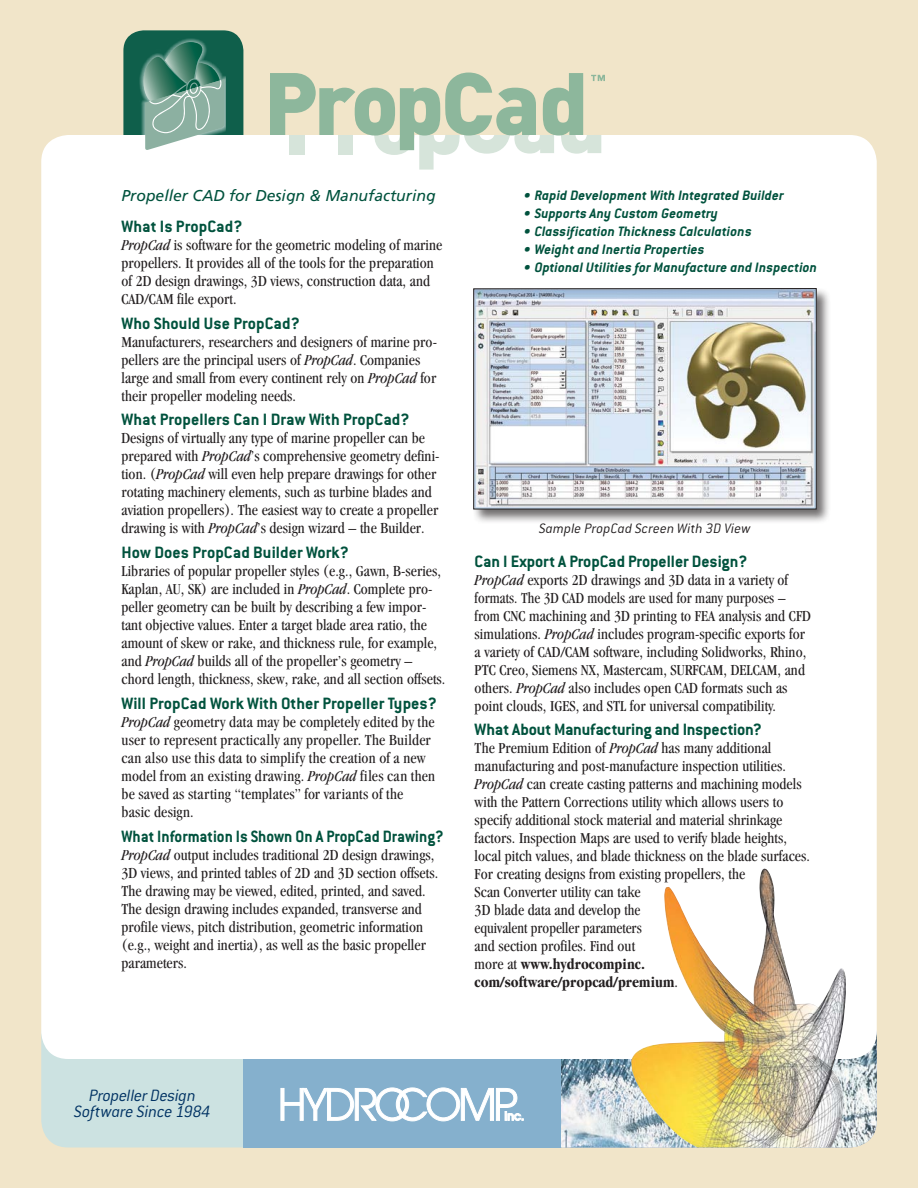
<style>
.page{position:relative;width:918px;height:1188px;background:#f1e5c9}
.page>*{position:absolute;margin:0;border:0;box-sizing:border-box;transform-origin:0 0}
.t1{font:700 18px "Conduit ITC";letter-spacing:.005em;color:#00523d}
.t2{font:700 18px "Conduit ITC";letter-spacing:.005em;color:#00523d;scale:.94 1}
.t3{font:700 18px "Conduit ITC";letter-spacing:-.015em;color:#00523d}
.t4{font:italic 300 18px/16.5px "Conduit ITC";letter-spacing:-.01em;color:#003263;text-align:center}
.t5{font:condensed 15.75px/18px "Garamond";letter-spacing:.005em;color:#231f20}
.t6{font:italic 15.75px "Freeway Roman";color:#00523d}
.t7{font:italic 700 15px "Conduit ITC";letter-spacing:.01em;color:#00523d}
.t8{font:italic 300 15px "Conduit ITC";letter-spacing:.01em;color:#231f20}
.s1{font-style:italic}
.s2{font-weight:700}
</style>
<div class="page">
<img style="left:560px;top:1037px;width:317px;height:111px">
<div style="left:41px;top:1009px;width:246px;height:138px;background:#cce2e1;border-radius:27px"></div>
<div style="left:243px;top:1059px;width:317px;height:89px;background:#85b0cd"></div>
<svg style="left:281px;top:1088px;width:242px;height:33px"></svg>
<div style="left:123px;top:30px;width:120px;height:140px;background:#0f5f4b;border-radius:20px"></div>
<div style="left:41px;top:135px;width:836px;height:924px;background:#fff;border-radius:27px"></div>
<img style="left:631px;top:869px;width:215px;height:279px">
<div style="left:472px;top:287px;width:360px;height:237px;background:#231f20;opacity:.65"></div>
<img style="left:476px;top:290px;width:338px;height:217px">
<svg style="left:270px;top:73px;width:335px;height:97px"></svg>
<svg style="left:140px;top:38px;width:86px;height:97px"></svg>
<svg style="left:142px;top:42px;width:82px;height:108px"></svg>
<p class="t6" style="left:122px;top:187px;width:316px">Propeller CAD for Design &amp; Manufacturing</p>
<p class="t1" style="left:122px;top:216px;width:123px">What Is PropCad?</p>
<p class="t5" style="left:121px;top:236px;width:322px"><span class="s1">PropCad</span> is software for the geometric modeling of marine propellers. It provides all of the tools for the preparation of 2D design drawings, 3D views, construction data, and CAD/CAM file export.</p>
<p class="t1" style="left:122px;top:313px;width:180px">Who Should Use PropCad?</p>
<p class="t5" style="left:121px;top:333px;width:317px">Manufacturers, researchers and designers of marine pro&shy;pellers are the principal users of <span class="s1">PropCad</span>. Companies large and small from every continent rely on <span class="s1">PropCad</span> for their propeller modeling needs.</p>
<p class="t1" style="left:122px;top:409px;width:290px">What Propellers Can I Draw With PropCad?</p>
<p class="t5" style="left:121px;top:429px;width:320px">Designs of virtually any type of marine propeller can be prepared with <span class="s1">PropCad</span>’s comprehensive geometry defini&shy;tion. (<span class="s1">PropCad</span> will even help prepare drawings for other rotating machinery elements, such as turbine blades and aviation propellers). The easiest way to create a propeller drawing is with <span class="s1">PropCad</span>’s design wizard – the Builder.</p>
<p class="t1" style="left:122px;top:542px;width:229px">How Does PropCad Builder Work?</p>
<p class="t5" style="left:121px;top:562px;width:325px">Libraries of popular propeller styles (e.g., Gawn, B-series, Kaplan, AU, SK) are included in <span class="s1">PropCad</span>. Complete pro&shy;peller geometry can be built by describing a few impor&shy;tant objective values. Enter a target blade area ratio, the amount of skew or rake, and thickness rule, for example, and <span class="s1">PropCad</span> builds all of the propeller’s geometry – chord length, thickness, skew, rake, and all section offsets.</p>
<p class="t1" style="left:122px;top:693px;width:317px">Will PropCad Work With Other Propeller Types?</p>
<p class="t5" style="left:122px;top:713px;width:315px"><span class="s1">PropCad</span> geometry data may be completely edited by the user to represent practically any propeller. The Builder can also use this data to simplify the creation of a new model from an existing drawing. <span class="s1">PropCad</span> files can then be saved as starting “templates” for variants of the basic design.</p>
<p class="t2" style="left:122px;top:826px;width:344px">What Information Is Shown On A PropCad Drawing?</p>
<p class="t5" style="left:121px;top:846px;width:318px"><span class="s1">PropCad</span> output includes traditional 2D design drawings, 3D views, and printed tables of 2D and 3D section offsets.<br>The drawing may be viewed, edited, printed, and saved.<br>The design drawing includes expanded, transverse and profile views, pitch distribution, geometric information (e.g., weight and inertia), as well as the basic propeller parameters.</p>
<p class="t7" style="left:524px;top:187px;width:261px">• Rapid Development With Integrated Builder</p>
<p class="t7" style="left:524px;top:205px;width:195px">• Supports Any Custom Geometry</p>
<p class="t7" style="left:524px;top:223px;width:229px">• Classification Thickness Calculations</p>
<p class="t7" style="left:524px;top:241px;width:182px">• Weight and Inertia Properties</p>
<p class="t7" style="left:524px;top:259px;width:295px">• Optional Utilities for Manufacture and Inspection</p>
<p class="t8" style="left:539px;top:520px;width:213px">Sample PropCad Screen With 3D View</p>
<p class="t1" style="left:475px;top:551px;width:274px">Can I Export A PropCad Propeller Design?</p>
<p class="t5" style="left:475px;top:571px;width:338px"><span class="s1">PropCad</span> exports 2D drawings and 3D data in a variety of formats. The 3D CAD models are used for many purposes – from CNC machining and 3D printing to FEA analysis and CFD simulations. <span class="s1">PropCad</span> includes program-specific exports for a variety of CAD/CAM software, including Solidworks, Rhino, PTC Creo, Siemens NX, Mastercam, SURFCAM, DELCAM, and others. <span class="s1">PropCad</span> also includes open CAD formats such as point clouds, IGES, and STL for universal compatibility.</p>
<p class="t3" style="left:475px;top:719px;width:289px">What About Manufacturing and Inspection?</p>
<p class="t5" style="left:475px;top:739px;width:337px">The Premium Edition of <span class="s1">PropCad</span> has many additional manufacturing and post-manufacture inspection utilities.<br><span class="s1">PropCad</span> can create casting patterns and machining models with the Pattern Corrections utility which allows users to specify additional stock material and material shrinkage factors. Inspection Maps are used to verify blade heights, local pitch values, and blade thickness on the blade surfaces.<br>For creating designs from existing propellers, the<br>Scan Converter utility can take<br>3D blade data and develop the<br>equivalent propeller parameters<br>and section profiles. Find out<br>more at <span class="s2">www.hydrocompinc. com/software/propcad/premium</span>.</p>
<p class="t4" style="left:74px;top:1087px;width:138px">Propeller Design<br>Software Since 1984</p>
</div>
